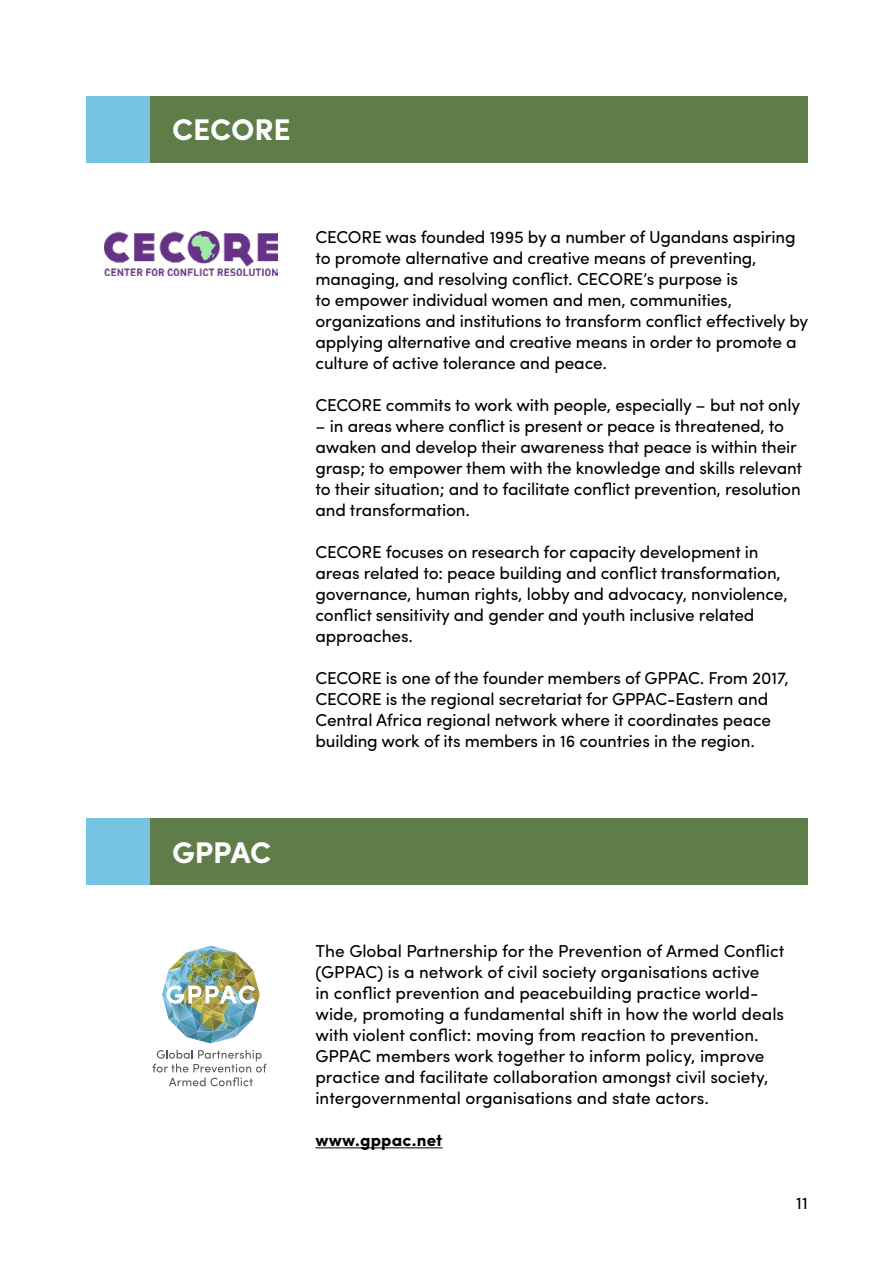
<style>
.page{position:relative;width:893px;height:1263px;background:#fff}
.page>*{position:absolute;margin:0;border:0;box-sizing:border-box;transform-origin:0 0}
.t1{font:700 30px "Sofia Pro";color:#fff}
.t2{font:17.25px/21px "Sofia Pro";letter-spacing:-.01em;color:#000}
.t3{font:700 17.25px "Sofia Pro";letter-spacing:.01em;color:#000}
</style>
<div class="page">
<div style="left:150px;top:818px;width:658px;height:67px;background:#5e7d48"></div>
<div style="left:150px;top:96px;width:658px;height:66px;background:#5e7d48"></div>
<div style="left:86px;top:818px;width:64px;height:67px;background:#76c3e2"></div>
<div style="left:86px;top:96px;width:64px;height:66px;background:#76c3e2"></div>
<hr style="left:315px;top:1147px;width:128px;height:1px;background:#000">
<img style="left:162px;top:946px;width:98px;height:97px">
<svg style="left:152px;top:1050px;width:115px;height:36px"></svg>
<img style="left:104px;top:231px;width:173px;height:45px">
<h1 class="t1" style="left:172px;top:107px;width:120px">CECORE</h1>
<p class="t2" style="left:315px;top:225px;width:494px">CECORE was founded 1995 by a number of Ugandans aspiring to promote alternative and creative means of preventing, managing, and resolving conflict. CECORE’s purpose is<br>to empower individual women and men, communities, organizations and institutions to transform conflict effectively by applying alternative and creative means in order to promote a culture of active tolerance and peace.</p>
<p class="t2" style="left:315px;top:393px;width:486px">CECORE commits to work with people, especially – but not only</p>
<p class="t2" style="left:315px;top:414px;width:488px">– in areas where conflict is present or peace is threatened, to awaken and develop their awareness that peace is within their grasp; to empower them with the knowledge and skills relevant to their situation; and to facilitate conflict prevention, resolution and transformation.</p>
<p class="t2" style="left:315px;top:540px;width:474px">CECORE focuses on research for capacity development in areas related to: peace building and conflict transformation, governance, human rights, lobby and advocacy, nonviolence, conflict sensitivity and gender and youth inclusive related approaches.</p>
<p class="t2" style="left:315px;top:666px;width:475px">CECORE is one of the founder members of GPPAC. From 2017, CECORE is the regional secretariat for GPPAC-Eastern and Central Africa regional network where it coordinates peace building work of its members in 16 countries in the region.</p>
<h1 class="t1" style="left:172px;top:829px;width:100px">GPPAC</h1>
<p class="t2" style="left:315px;top:939px;width:471px">The Global Partnership for the Prevention of Armed Conflict (GPPAC) is a network of civil society organisations active<br>in conflict prevention and peacebuilding practice world&shy;wide, promoting a fundamental shift in how the world deals with violent conflict: moving from reaction to prevention.<br>GPPAC members work together to inform policy, improve practice and facilitate collaboration amongst civil society, intergovernmental organisations and state actors.</p>
<p class="t3" style="left:315px;top:1127px;width:129px">www.gppac.net</p>
<p class="t2" style="left:796px;top:1191px;width:13px">11</p>
</div>
